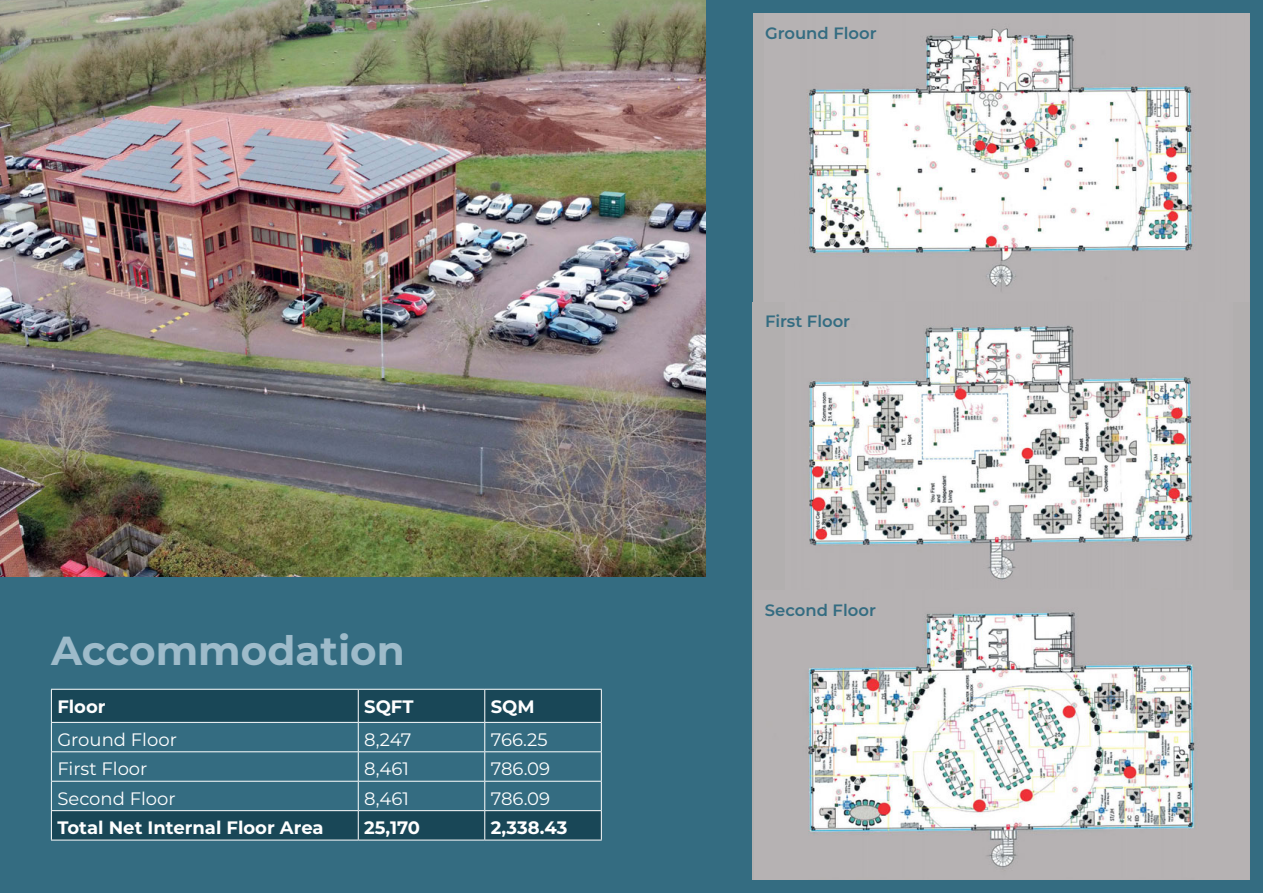
<style>
.page{position:relative;width:1263px;height:893px;background:#346c81}
.page>*{position:absolute;margin:0;border:0;box-sizing:border-box;transform-origin:0 0}
.t1{font:700 40.5px "Montserrat";color:#9ebbca}
.t2{font:18px "Montserrat";color:#fff}
.t3{font:700 18px "Montserrat";color:#fff}
.t4{font:600 16.35px "Montserrat";color:#346c81}
</style>
<div class="page">
<svg style="left:52px;top:690px;width:549px;height:150px"></svg>
<hr style="left:485px;top:689px;width:117px;height:1px;background:#fff">
<hr style="left:601px;top:690px;width:1px;height:32px;background:#fff">
<svg style="left:601px;top:723px;width:1px;height:117px"></svg>
<hr style="left:485px;top:840px;width:117px;height:1px;background:#fff">
<hr style="left:51px;top:722px;width:307px;height:1px;background:#fff">
<hr style="left:358px;top:722px;width:127px;height:1px;background:#fff">
<hr style="left:485px;top:722px;width:117px;height:1px;background:#fff">
<hr style="left:51px;top:751px;width:307px;height:1px;background:#fff">
<hr style="left:358px;top:751px;width:127px;height:1px;background:#fff">
<hr style="left:485px;top:751px;width:117px;height:1px;background:#fff">
<hr style="left:51px;top:781px;width:307px;height:1px;background:#fff">
<hr style="left:358px;top:781px;width:127px;height:1px;background:#fff">
<hr style="left:485px;top:781px;width:117px;height:1px;background:#fff">
<hr style="left:51px;top:810px;width:307px;height:1px;background:#fff">
<hr style="left:358px;top:810px;width:127px;height:1px;background:#fff">
<hr style="left:485px;top:810px;width:117px;height:1px;background:#fff">
<hr style="left:51px;top:689px;width:307px;height:1px;background:#fff">
<hr style="left:51px;top:690px;width:1px;height:32px;background:#fff">
<svg style="left:51px;top:723px;width:1px;height:117px"></svg>
<hr style="left:51px;top:840px;width:307px;height:1px;background:#fff">
<hr style="left:358px;top:689px;width:127px;height:1px;background:#fff">
<hr style="left:358px;top:690px;width:1px;height:32px;background:#fff">
<hr style="left:484px;top:690px;width:1px;height:32px;background:#fff">
<svg style="left:358px;top:723px;width:1px;height:117px"></svg>
<svg style="left:484px;top:723px;width:1px;height:117px"></svg>
<hr style="left:358px;top:840px;width:127px;height:1px;background:#fff">
<img style="left:0;top:0;width:706px;height:577px">
<div style="left:753px;top:13px;width:496px;height:289px;background:#b2afaf"></div>
<img style="left:807px;top:28px;width:389px;height:259px">
<div style="left:752px;top:302px;width:497px;height:289px;background:#b2afaf"></div>
<img style="left:809px;top:325px;width:384px;height:255px">
<img style="left:755px;top:591px;width:494px;height:288px">
<h1 class="t1" style="left:51px;top:622px;width:355px">Accommodation</h1>
<p class="t3" style="left:57px;top:693px;width:50px">Floor</p>
<p class="t3" style="left:364px;top:693px;width:51px">SQFT</p>
<p class="t3" style="left:491px;top:693px;width:45px">SQM</p>
<p class="t2" style="left:57px;top:727px;width:121px">Ground Floor</p>
<p class="t2" style="left:364px;top:727px;width:49px">8,247</p>
<p class="t2" style="left:491px;top:727px;width:58px">766.25</p>
<p class="t2" style="left:57px;top:756px;width:92px">First Floor</p>
<p class="t2" style="left:364px;top:756px;width:46px">8,461</p>
<p class="t2" style="left:491px;top:756px;width:61px">786.09</p>
<p class="t2" style="left:57px;top:786px;width:120px">Second Floor</p>
<p class="t2" style="left:364px;top:786px;width:46px">8,461</p>
<p class="t2" style="left:491px;top:786px;width:61px">786.09</p>
<p class="t3" style="left:57px;top:815px;width:268px">Total Net Internal Floor Area</p>
<p class="t3" style="left:364px;top:815px;width:57px">25,170</p>
<p class="t3" style="left:491px;top:815px;width:78px">2,338.43</p>
<p class="t4" style="left:765px;top:21px;width:113px">Ground Floor</p>
<p class="t4" style="left:765px;top:310px;width:87px">First Floor</p>
<p class="t4" style="left:765px;top:598px;width:113px">Second Floor</p>
</div>
